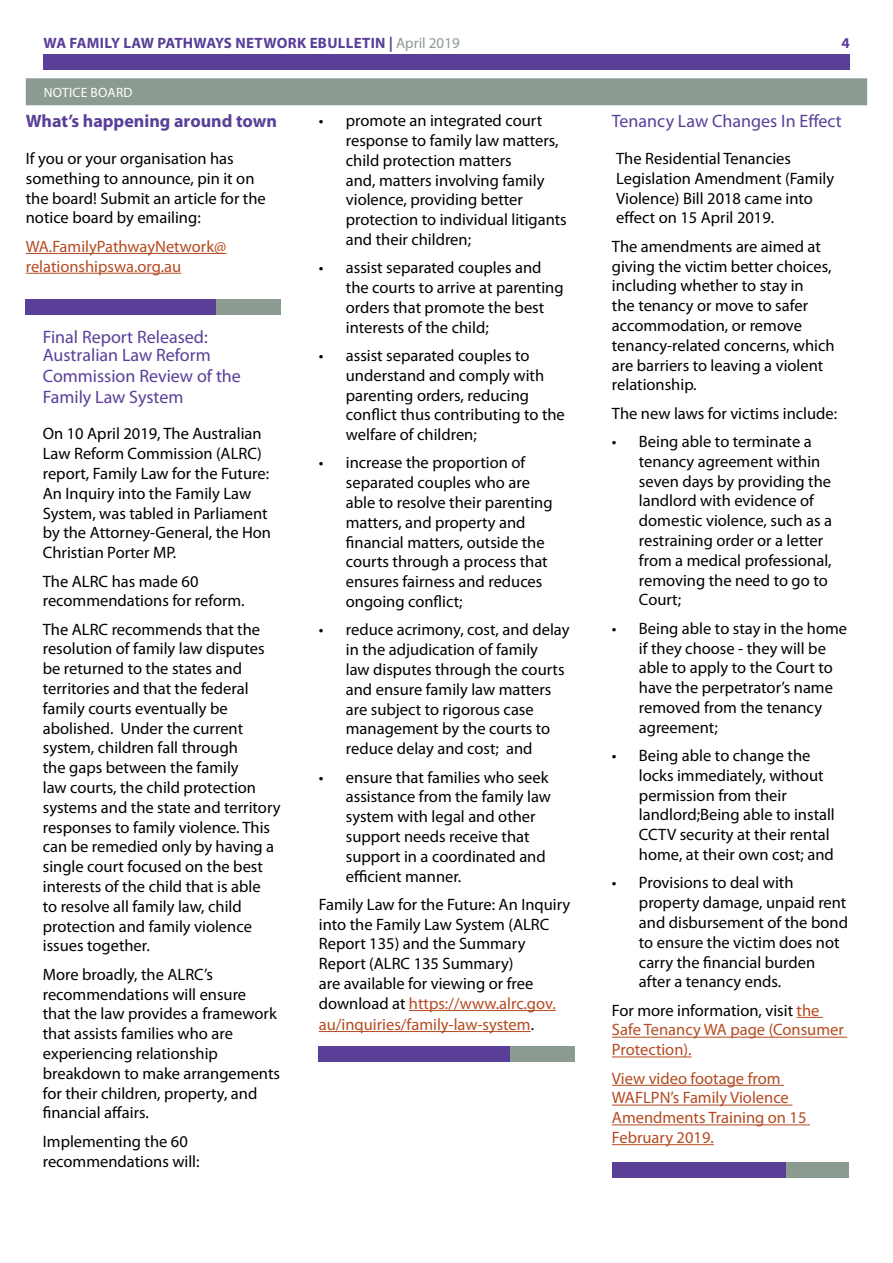
<style>
.page{position:relative;width:893px;height:1263px;background:#fff}
.page>*{position:absolute;margin:0;border:0;box-sizing:border-box;transform-origin:0 0}
.t1{font:18px/18px "Myriad Pro";color:#5a3f99}
.t2{font:700 18px "Myriad Pro";color:#5a3f99}
.t3{font:16.5px/19.8px "Myriad Pro";color:#000}
.t4{font:16.5px/19.8px "Myriad Pro";color:#b54b21}
.t5{font:700 15px "Myriad Pro";letter-spacing:.02em;color:#5a3f99}
.t6{font:13.5px "Myriad Pro";letter-spacing:.02em;color:#fff}
.s1{font-weight:400;color:#8b9b92}
.s2{color:#000}
.s3{color:#b54b21}
</style>
<div class="page">
<div style="left:43px;top:54px;width:807px;height:16px;background:#5a3f99"></div>
<div style="left:612px;top:1162px;width:187px;height:16px;background:#5a3f99"></div>
<div style="left:786px;top:1162px;width:63px;height:16px;background:#8b9b92"></div>
<div style="left:26px;top:78px;width:841px;height:27px;background:#8b9b92"></div>
<hr style="left:26px;top:253px;width:200px;height:1px;background:#b54b21">
<hr style="left:26px;top:273px;width:155px;height:1px;background:#b54b21">
<hr style="left:409px;top:1010px;width:147px;height:1px;background:#b54b21">
<hr style="left:319px;top:1031px;width:212px;height:1px;background:#b54b21">
<svg style="left:797px;top:1017px;width:26px;height:1px"></svg>
<hr style="left:612px;top:1037px;width:235px;height:1px;background:#b54b21">
<hr style="left:612px;top:1056px;width:80px;height:1px;background:#b54b21">
<hr style="left:612px;top:1085px;width:172px;height:1px;background:#b54b21">
<hr style="left:612px;top:1105px;width:180px;height:1px;background:#b54b21">
<hr style="left:612px;top:1124px;width:198px;height:1px;background:#b54b21">
<hr style="left:612px;top:1144px;width:102px;height:1px;background:#b54b21">
<div style="left:26px;top:299px;width:191px;height:16px;background:#5a3f99"></div>
<div style="left:217px;top:299px;width:64px;height:16px;background:#8b9b92"></div>
<div style="left:319px;top:1046px;width:191px;height:16px;background:#5a3f99"></div>
<div style="left:510px;top:1046px;width:64px;height:16px;background:#8b9b92"></div>
<p class="t5" style="left:44px;top:33px;width:418px">WA FAMILY LAW PATHWAYS NETWORK EBULLETIN | <span class="s1">April 2019</span></p>
<p class="t5" style="left:841px;top:33px;width:10px">4</p>
<p class="t6" style="left:44px;top:84px;width:90px">NOTICE BOARD</p>
<p class="t2" style="left:26px;top:109px;width:253px">What’s happening around town</p>
<p class="t3" style="left:26px;top:148px;width:241px">If you or your organisation has something to announce, pin it on the board! Submit an article for the notice board by emailing:</p>
<p class="t4" style="left:26px;top:236px;width:202px">WA.FamilyPathwayNetwork@ relationshipswa.org.au</p>
<p class="t1" style="left:612px;top:112px;width:231px">Tenancy Law Changes In Effect</p>
<p class="t3" style="left:616px;top:148px;width:219px">The Residential Tenancies<br>Legislation Amendment (Family<br>Violence) Bill 2018 came into effect on 15 April 2019.</p>
<p class="t3" style="left:612px;top:236px;width:224px">The amendments are aimed at giving the victim better choices, including whether to stay in<br>the tenancy or move to safer accommodation, or remove tenancy-related concerns, which are barriers to leaving a violent relationship.</p>
<p class="t3" style="left:612px;top:403px;width:227px">The new laws for victims include:</p>
<p class="t3" style="left:639px;top:431px;width:195px;text-indent:-27px">• Being able to terminate a tenancy agreement within seven days by providing the landlord with evidence of domestic violence, such as a restraining order or a letter from a medical professional, removing the need to go to<br>Court;</p>
<p class="t3" style="left:639px;top:618px;width:210px;text-indent:-27px">• Being able to stay in the home if they choose - they will be able to apply to the Court to have the perpetrator’s name removed from the tenancy agreement;</p>
<p class="t3" style="left:639px;top:745px;width:197px;text-indent:-27px">• Being able to change the locks immediately, without permission from their landlord;Being able to install<br>CCTV security at their rental home, at their own cost; and</p>
<p class="t3" style="left:639px;top:873px;width:211px;text-indent:-27px">• Provisions to deal with property damage, unpaid rent and disbursement of the bond to ensure the victim does not carry the financial burden after a tenancy ends.</p>
<p class="t4" style="left:612px;top:1000px;width:233px"><span class="s2">For more information, visit</span> the<br>Safe Tenancy WA page (Consumer<br>Protection).</p>
<p class="t4" style="left:612px;top:1068px;width:196px">View video footage from<br>WAFLPN’s Family Violence<br>Amendments Training on 15<br>February 2019.</p>
<p class="t3" style="left:346px;top:110px;width:222px;text-indent:-27px">• promote an integrated court response to family law matters, child protection matters<br>and, matters involving family violence, providing better protection to individual litigants and their children;</p>
<p class="t3" style="left:346px;top:258px;width:219px;text-indent:-27px">• assist separated couples and the courts to arrive at parenting orders that promote the best interests of the child;</p>
<p class="t3" style="left:346px;top:345px;width:221px;text-indent:-27px">• assist separated couples to understand and comply with parenting orders, reducing conflict thus contributing to the welfare of children;</p>
<p class="t3" style="left:346px;top:453px;width:208px;text-indent:-27px">• increase the proportion of separated couples who are able to resolve their parenting matters, and property and financial matters, outside the courts through a process that ensures fairness and reduces ongoing conflict;</p>
<p class="t3" style="left:346px;top:620px;width:225px;text-indent:-27px">• reduce acrimony, cost, and delay in the adjudication of family<br>law disputes through the courts and ensure family law matters are subject to rigorous case management by the courts to reduce delay and cost; and</p>
<p class="t3" style="left:346px;top:767px;width:207px;text-indent:-27px">• ensure that families who seek assistance from the family law system with legal and other support needs receive that support in a coordinated and efficient manner.</p>
<p class="t3" style="left:319px;top:894px;width:253px">Family Law for the Future: An Inquiry into the Family Law System (ALRC<br>Report 135) and the Summary<br>Report (ALRC 135 Summary)<br>are available for viewing or free download at <span class="s3">https://www.alrc.gov. au/inquiries/family-law-system</span>.</p>
<p class="t1" style="left:43px;top:327px;width:169px">Final Report Released:<br>Australian Law Reform</p>
<p class="t1" style="left:43px;top:365px;width:200px;line-height:21px">Commission Review of the<br>Family Law System</p>
<p class="t3" style="left:43px;top:424px;width:230px">On 10 April 2019, The Australian<br>Law Reform Commission (ALRC) report, Family Law for the Future:<br>An Inquiry into the Family Law<br>System, was tabled in Parliament by the Attorney-General, the Hon<br>Christian Porter MP.</p>
<p class="t3" style="left:43px;top:571px;width:203px">The ALRC has made 60 recommendations for reform.</p>
<p class="t3" style="left:43px;top:619px;width:239px">The ALRC recommends that the resolution of family law disputes be returned to the states and territories and that the federal family courts eventually be abolished. Under the current system, children fall through<br>the gaps between the family<br>law courts, the child protection systems and the state and territory responses to family violence. This can be remedied only by having a single court focused on the best interests of the child that is able<br>to resolve all family law, child protection and family violence issues together.</p>
<p class="t3" style="left:43px;top:964px;width:239px">More broadly, the ALRC’s recommendations will ensure<br>that the law provides a framework that assists families who are experiencing relationship breakdown to make arrangements for their children, property, and financial affairs.</p>
<p class="t3" style="left:43px;top:1131px;width:158px">Implementing the 60 recommendations will:</p>
</div>
